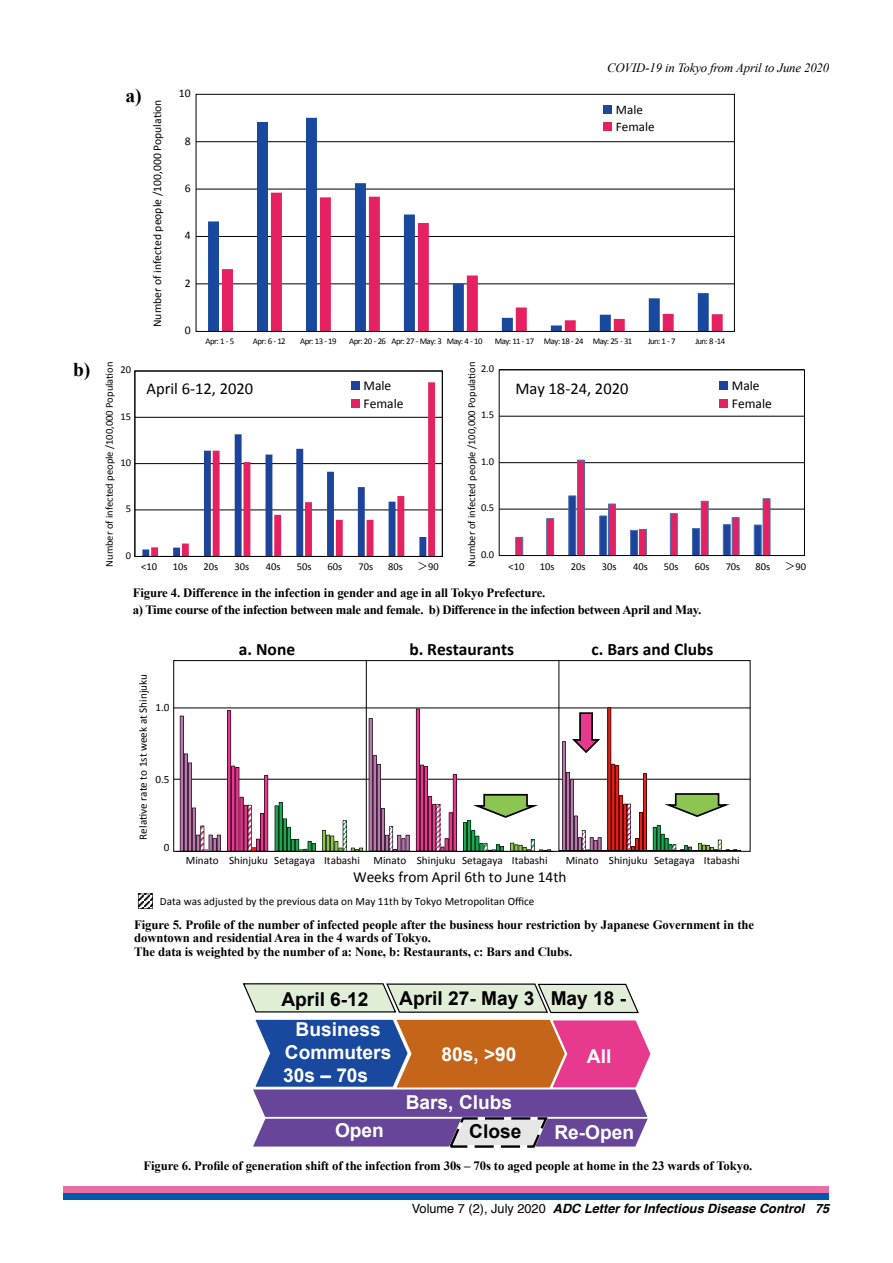
<style>
.page{position:relative;width:893px;height:1263px;background:#fff}
.page>*{position:absolute;margin:0;border:0;box-sizing:border-box;transform-origin:0 0}
.t1{font:700 19.5px "Times New Roman";color:#000}
.t2{font:700 19.2px/23px "Arial";color:#fff}
.t3{font:700 19.2px "Arial";color:#000}
.t4{font:700 17.4px "Calibri";color:#000}
.t5{font:16.5px "Calibri";color:#000}
.t6{font:15.3px "Calibri";color:#000}
.t7{font:13.5px/18.3px "Calibri";color:#000}
.t8{font:13.05px/16.8px "Calibri";color:#000}
.t9{font:700 12.75px/13.5px "Times New Roman";letter-spacing:-.01em;color:#000}
.t10{font:italic 700 12.75px "Helvetica";color:#000}
.t11{font:italic 12.75px "Times New Roman";letter-spacing:-.01em;color:#000}
.t12{font:11.7px "Calibri";color:#000}
.t13{font:11.1px "Calibri";color:#000}
.t14{font:10.5px "Calibri";color:#000}
.t15{font:8.7px "Calibri";letter-spacing:-.055em;color:#000}
.s1{font-family:"Koz Go Pr 6 N"}
.s2{font-weight:400;font-style:normal}
</style>
<div class="page">
<div style="left:64px;top:1186px;width:765px;height:13px;background:#eb6ea5"></div>
<div style="left:64px;top:1193px;width:765px;height:6px;background:#005bac"></div>
<hr style="left:196px;top:141px;width:539px;height:1px;background:#000">
<hr style="left:196px;top:189px;width:539px;height:1px;background:#000">
<hr style="left:196px;top:236px;width:539px;height:1px;background:#000">
<hr style="left:196px;top:284px;width:539px;height:1px;background:#000">
<svg style="left:208px;top:118px;width:501px;height:212px"></svg>
<svg style="left:222px;top:193px;width:501px;height:137px"></svg>
<div style="left:603px;top:105px;width:9px;height:9px;background:#18499e"></div>
<div style="left:603px;top:122px;width:9px;height:9px;background:#e62162"></div>
<div style="left:196px;top:94px;width:539px;height:238px;border:1px solid #000"></div>
<hr style="left:135px;top:417px;width:307px;height:1px;background:#000">
<hr style="left:135px;top:463px;width:307px;height:1px;background:#000">
<hr style="left:135px;top:510px;width:307px;height:1px;background:#000">
<svg style="left:151px;top:382px;width:284px;height:173px"></svg>
<div style="left:352px;top:381px;width:8px;height:9px;background:#1d449a"></div>
<div style="left:352px;top:400px;width:8px;height:8px;background:#e62162"></div>
<div style="left:720px;top:381px;width:8px;height:9px;background:#1d449a"></div>
<div style="left:720px;top:400px;width:8px;height:8px;background:#e62162"></div>
<div style="left:134px;top:371px;width:309px;height:186px;border:1px solid #000"></div>
<hr style="left:499px;top:509px;width:305px;height:1px;background:#000">
<hr style="left:499px;top:462px;width:305px;height:1px;background:#000">
<hr style="left:499px;top:416px;width:305px;height:1px;background:#000">
<svg style="left:515px;top:459px;width:256px;height:95px"></svg>
<div style="left:499px;top:369px;width:306px;height:187px;border:1px solid #000"></div>
<hr style="left:366px;top:661px;width:1px;height:190px;background:#000">
<hr style="left:559px;top:661px;width:1px;height:190px;background:#000">
<hr style="left:174px;top:708px;width:576px;height:1px;background:#000">
<hr style="left:174px;top:779px;width:576px;height:1px;background:#000">
<svg style="left:607px;top:707px;width:40px;height:143px"></svg>
<svg style="left:653px;top:825px;width:39px;height:25px"></svg>
<svg style="left:698px;top:840px;width:39px;height:10px"></svg>
<svg style="left:180px;top:710px;width:88px;height:140px"></svg>
<svg style="left:275px;top:802px;width:41px;height:48px"></svg>
<svg style="left:322px;top:820px;width:41px;height:30px"></svg>
<svg style="left:416px;top:709px;width:41px;height:141px"></svg>
<svg style="left:369px;top:718px;width:40px;height:132px"></svg>
<svg style="left:562px;top:712px;width:39px;height:138px"></svg>
<svg style="left:463px;top:794px;width:88px;height:56px"></svg>
<svg style="left:664px;top:793px;width:66px;height:24px"></svg>
<svg style="left:138px;top:894px;width:15px;height:15px"></svg>
<div style="left:173px;top:660px;width:577px;height:192px;border:1px solid #000"></div>
<svg style="left:242px;top:983px;width:409px;height:165px;background:#9f819c"></svg>
<h1 class="t1" style="left:73px;top:356px;width:19px">b)</h1>
<h1 class="t1" style="left:126px;top:82px;width:18px">a)</h1>
<p class="t12" style="left:150px;top:327px;width:229px;rotate:-90deg">Number of infected people /100,000 Population</p>
<p class="t12" style="left:179px;top:86px;width:13px">10</p>
<p class="t12" style="left:185px;top:133px;width:7px">8</p>
<p class="t12" style="left:185px;top:181px;width:7px">6</p>
<p class="t12" style="left:185px;top:228px;width:7px">4</p>
<p class="t12" style="left:185px;top:275px;width:7px">2</p>
<p class="t12" style="left:185px;top:323px;width:7px">0</p>
<p class="t11" style="left:607px;top:59px;width:224px">COVID-19 in Tokyo from April to June 2020</p>
<p class="t8" style="left:616px;top:102px;width:40px">Male<br>Female</p>
<p class="t15" style="left:205px;top:336px;width:30px">Apr: 1 - 5</p>
<p class="t15" style="left:253px;top:336px;width:34px">Apr: 6 - 12</p>
<p class="t15" style="left:300px;top:336px;width:38px">Apr: 13 - 19</p>
<p class="t15" style="left:349px;top:336px;width:135px">Apr: 20 - 26 Apr: 27 - May: 3 May: 4 - 10</p>
<p class="t15" style="left:495px;top:336px;width:139px">May: 11 - 17 May: 18 - 24 May: 25 - 31</p>
<p class="t15" style="left:648px;top:336px;width:29px">Jun: 1 - 7</p>
<p class="t15" style="left:695px;top:336px;width:31px">Jun: 8 -14</p>
<p class="t5" style="left:146px;top:378px;width:108px">April 6-12, 2020</p>
<p class="t5" style="left:515px;top:378px;width:115px">May 18-24, 2020</p>
<p class="t14" style="left:103px;top:567px;width:207px;rotate:-90deg">Number of infected people /100,000 Population</p>
<p class="t14" style="left:465px;top:567px;width:207px;rotate:-90deg">Number of infected people /100,000 Population</p>
<p class="t14" style="left:481px;top:362px;width:15px">2.0</p>
<p class="t14" style="left:120px;top:363px;width:12px">20</p>
<p class="t7" style="left:363px;top:376px;width:41px">Male<br>Female</p>
<p class="t7" style="left:732px;top:376px;width:41px">Male<br>Female</p>
<p class="t14" style="left:481px;top:408px;width:15px">1.5</p>
<p class="t14" style="left:120px;top:410px;width:12px">15</p>
<p class="t14" style="left:481px;top:455px;width:15px">1.0</p>
<p class="t14" style="left:120px;top:456px;width:12px">10</p>
<p class="t14" style="left:481px;top:501px;width:15px">0.5</p>
<p class="t14" style="left:126px;top:502px;width:7px">5</p>
<p class="t14" style="left:481px;top:548px;width:15px">0.0</p>
<p class="t14" style="left:126px;top:548px;width:7px">0</p>
<p class="t14" style="left:141px;top:559px;width:17px">&lt;10</p>
<p class="t14" style="left:173px;top:559px;width:16px">10s</p>
<p class="t14" style="left:203px;top:559px;width:16px">20s</p>
<p class="t14" style="left:234px;top:559px;width:16px">30s</p>
<p class="t14" style="left:266px;top:559px;width:16px">40s</p>
<p class="t14" style="left:297px;top:559px;width:16px">50s</p>
<p class="t14" style="left:327px;top:559px;width:16px">60s</p>
<p class="t14" style="left:358px;top:559px;width:16px">70s</p>
<p class="t14" style="left:388px;top:559px;width:16px">80s</p>
<p class="t14" style="left:418px;top:559px;width:23px"><span class="s1">＞</span>90</p>
<p class="t14" style="left:509px;top:559px;width:17px">&lt;10</p>
<p class="t14" style="left:540px;top:559px;width:16px">10s</p>
<p class="t14" style="left:571px;top:559px;width:16px">20s</p>
<p class="t14" style="left:602px;top:559px;width:16px">30s</p>
<p class="t14" style="left:633px;top:559px;width:16px">40s</p>
<p class="t14" style="left:664px;top:559px;width:16px">50s</p>
<p class="t14" style="left:695px;top:559px;width:16px">60s</p>
<p class="t14" style="left:726px;top:559px;width:16px">70s</p>
<p class="t14" style="left:756px;top:559px;width:16px">80s</p>
<p class="t14" style="left:785px;top:559px;width:23px"><span class="s1">＞</span>90</p>
<p class="t9" style="left:133px;top:584px;width:570px;line-height:16.5px">Figure 4. Difference in the infection in gender and age in all Tokyo Prefecture.<br>a) Time course of the infection between male and female. b) Difference in the infection between April and May.</p>
<p class="t13" style="left:136px;top:840px;width:167px;rotate:-90deg">Relative rate to 1st week at Shinjuku</p>
<p class="t13" style="left:155px;top:700px;width:16px">1.0</p>
<p class="t13" style="left:155px;top:772px;width:16px">0.5</p>
<p class="t13" style="left:164px;top:840px;width:7px">0</p>
<h3 class="t4" style="left:239px;top:638px;width:58px">a. None</h3>
<h3 class="t4" style="left:409px;top:638px;width:106px">b. Restaurants</h3>
<h3 class="t4" style="left:591px;top:638px;width:123px">c. Bars and Clubs</h3>
<p class="t13" style="left:186px;top:853px;width:363px">Minato Shinjuku Setagaya Itabashi Minato Shinjuku Setagaya Itabashi</p>
<p class="t13" style="left:566px;top:853px;width:176px">Minato Shinjuku Setagaya Itabashi</p>
<p class="t6" style="left:353px;top:867px;width:215px">Weeks from April 6th to June 14th</p>
<p class="t13" style="left:160px;top:894px;width:376px">Data was adjusted by the previous data on May 11th by Tokyo Metropolitan Office</p>
<p class="t9" style="left:134px;top:917px;width:621px">Figure 5. Profile of the number of infected people after the business hour restriction by Japanese Government in the downtown and residential Area in the 4 wards of Tokyo.<br>The data is weighted by the number of a: None, b: Restaurants, c: Bars and Clubs.</p>
<h2 class="t3" style="left:281px;top:986px;width:89px">April 6-12</h2>
<h2 class="t3" style="left:399px;top:986px;width:229px">April 27- May 3 May 18 -</h2>
<h2 class="t2" style="left:283px;top:1018px;width:110px;text-indent:13px">Business<br>Commuters<br>30s – 70s</h2>
<h2 class="t2" style="left:441px;top:1043px;width:77px">80s, &gt;90</h2>
<h2 class="t2" style="left:587px;top:1045px;width:26px">All</h2>
<h2 class="t2" style="left:406px;top:1092px;width:108px">Bars, Clubs</h2>
<h2 class="t2" style="left:335px;top:1119px;width:50px">Open</h2>
<h2 class="t3" style="left:469px;top:1119px;width:54px">Close</h2>
<h2 class="t2" style="left:554px;top:1121px;width:81px">Re-Open</h2>
<p class="t9" style="left:144px;top:1159px;width:610px">Figure 6. Profile of generation shift of the infection from 30s – 70s to aged people at home in the 23 wards of Tokyo.</p>
<p class="t10" style="left:412px;top:1198px;width:419px"><span class="s2">Volume 7 (2), July 2020</span> ADC Letter for Infectious Disease Control 75</p>
</div>
